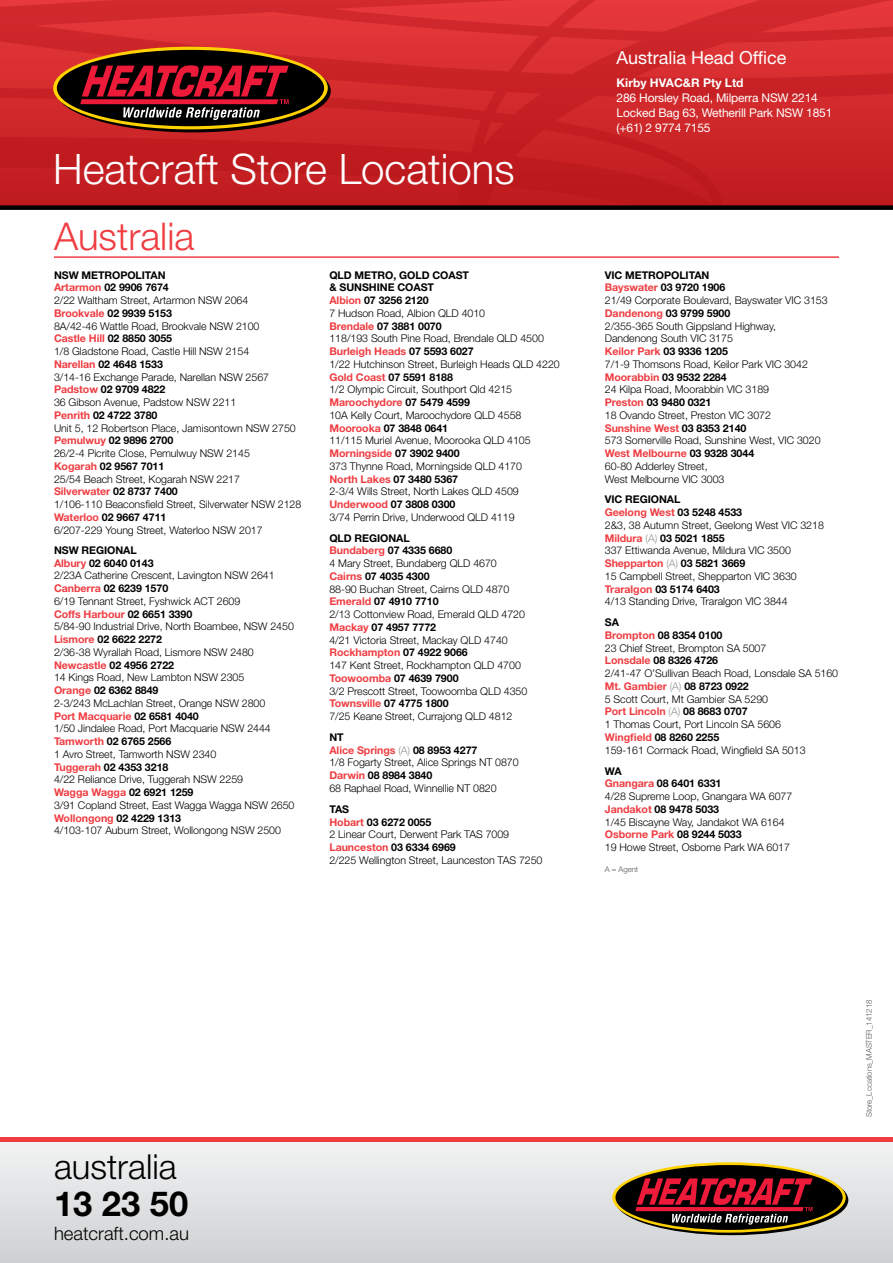
<style>
.page{position:relative;width:893px;height:1263px;background:#fff}
.page>*{position:absolute;margin:0;border:0;box-sizing:border-box;transform-origin:0 0}
.t1{font:300 42px "Helvetica Neue LT Std";color:#fff}
.t2{font:300 38.25px "Helvetica Neue LT Std";color:#ef3d42}
.t3{font:300 34.5px "Helvetica Neue LT Std";color:#000}
.t4{font:700 34.5px "Helvetica Neue LT Std";color:#000}
.t5{font:300 18.45px "Helvetica Neue LT Std";color:#000}
.t6{font:18px "Helvetica Neue LT Std";color:#fff}
.t7{font:12px/15px "Helvetica Neue LT Std";letter-spacing:-.015em;color:#fff}
.t8{font:700 12px "Helvetica Neue LT Std";color:#fff}
.t9{font:300 10.65px/12.8px "Helvetica Neue LT Std";letter-spacing:-.005em;color:#000}
.t10{font:300 7.8px "Helvetica Neue LT Std";letter-spacing:-.005em;color:#58595b}
.s1{font-weight:700}
.s2{font-weight:700;color:#ef3d42}
.s3{color:#939598}
</style>
<div class="page">
<hr style="left:54px;top:256px;width:785px;height:2px;background:#ef3d42">
<svg style="left:0;top:0;width:893px;height:205px;background:#cd2629"></svg>
<svg style="left:56px;top:50px;width:275px;height:82px"></svg>
<svg style="left:53px;top:47px;width:275px;height:82px;background:#eec300"></svg>
<div style="left:57px;top:50px;width:267px;height:76px;background:#000;border-radius:50%"></div>
<svg style="left:80px;top:65px;width:209px;height:55px"></svg>
<div style="left:0;top:205px;width:893px;height:5px;background:#000"></div>
<div style="left:0;top:1141px;width:893px;height:122px;background:linear-gradient(to bottom,#f2f3f3,#cfd0d2)"></div>
<hr style="left:0;top:1137px;width:893px;height:4px;background:#ef3d42">
<svg style="left:615px;top:1165px;width:233px;height:70px"></svg>
<svg style="left:612px;top:1162px;width:234px;height:70px"></svg>
<div style="left:615px;top:1165px;width:228px;height:65px;background:#000;border-radius:50%"></div>
<svg style="left:635px;top:1178px;width:178px;height:46px"></svg>
<h1 class="t1" style="left:53px;top:144px;width:463px">Heatcraft Store Locations</h1>
<h2 class="t2" style="left:54px;top:212px;width:142px">Australia</h2>
<p class="t9" style="left:54px;top:268px;width:249px"><span class="s1">NSW METROPOLITAN<br></span><span class="s2">Artarmon</span> <span class="s1">02 9906 7674<br></span>2/22 Waltham Street, Artarmon NSW 2064<br><span class="s2">Brookvale</span> <span class="s1">02 9939 5153<br></span>8A/42-46 Wattle Road, Brookvale NSW 2100<br><span class="s2">Castle Hill</span> <span class="s1">02 8850 3055<br></span>1/8 Gladstone Road, Castle Hill NSW 2154<br><span class="s2">Narellan</span> <span class="s1">02 4648 1533<br></span>3/14-16 Exchange Parade, Narellan NSW 2567<br><span class="s2">Padstow</span> <span class="s1">02 9709 4822<br></span>36 Gibson Avenue, Padstow NSW 2211<br><span class="s2">Penrith</span> <span class="s1">02 4722 3780<br></span>Unit 5, 12 Robertson Place, Jamisontown NSW 2750<br><span class="s2">Pemulwuy</span> <span class="s1">02 9896 2700<br></span>26/2-4 Picrite Close, Pemulwuy NSW 2145<br><span class="s2">Kogarah</span> <span class="s1">02 9567 7011<br></span>25/54 Beach Street, Kogarah NSW 2217<br><span class="s2">Silverwater</span> <span class="s1">02 8737 7400<br></span>1/106-110 Beaconsfield Street, Silverwater NSW 2128<br><span class="s2">Waterloo</span> <span class="s1">02 9667 4711<br></span>6/207-229 Young Street, Waterloo NSW 2017</p>
<p class="t9" style="left:54px;top:543px;width:242px"><span class="s1">NSW REGIONAL<br></span><span class="s2">Albury</span> <span class="s1">02 6040 0143<br></span>2/23A Catherine Crescent, Lavington NSW 2641<br><span class="s2">Canberra</span> <span class="s1">02 6239 1570<br></span>6/19 Tennant Street, Fyshwick ACT 2609<br><span class="s2">Coffs Harbour</span> <span class="s1">02 6651 3390<br></span>5/84-90 Industrial Drive, North Boambee, NSW 2450<br><span class="s2">Lismore</span> <span class="s1">02 6622 2272<br></span>2/36-38 Wyrallah Road, Lismore NSW 2480<br><span class="s2">Newcastle</span> <span class="s1">02 4956 2722<br></span>14 Kings Road, New Lambton NSW 2305<br><span class="s2">Orange</span> <span class="s1">02 6362 8849<br></span>2-3/243 McLachlan Street, Orange NSW 2800<br><span class="s2">Port Macquarie</span> <span class="s1">02 6581 4040<br></span>1/50 Jindalee Road, Port Macquarie NSW 2444<br><span class="s2">Tamworth</span> <span class="s1">02 6765 2566<br></span>1 Avro Street, Tamworth NSW 2340<br><span class="s2">Tuggerah</span> <span class="s1">02 4353 3218<br></span>4/22 Reliance Drive, Tuggerah NSW 2259<br><span class="s2">Wagga Wagga</span> <span class="s1">02 6921 1259<br></span>3/91 Copland Street, East Wagga Wagga NSW 2650<br><span class="s2">Wollongong</span> <span class="s1">02 4229 1313<br></span>4/103-107 Auburn Street, Wollongong NSW 2500</p>
<p class="t9" style="left:329px;top:268px;width:232px"><span class="s1">QLD METRO, GOLD COAST<br>&amp; SUNSHINE COAST<br></span><span class="s2">Albion</span> <span class="s1">07 3256 2120<br></span>7 Hudson Road, Albion QLD 4010<br><span class="s2">Brendale</span> <span class="s1">07 3881 0070<br></span>118/193 South Pine Road, Brendale QLD 4500<br><span class="s2">Burleigh Heads</span> <span class="s1">07 5593 6027<br></span>1/22 Hutchinson Street, Burleigh Heads QLD 4220<br><span class="s2">Gold Coast</span> <span class="s1">07 5591 8188<br></span>1/2 Olympic Circuit, Southport Qld 4215<br><span class="s2">Maroochydore</span> <span class="s1">07 5479 4599<br></span>10A Kelly Court, Maroochydore QLD 4558<br><span class="s2">Moorooka</span> <span class="s1">07 3848 0641<br></span>11/115 Muriel Avenue, Moorooka QLD 4105<br><span class="s2">Morningside</span> <span class="s1">07 3902 9400<br></span>373 Thynne Road, Morningside QLD 4170<br><span class="s2">North Lakes</span> <span class="s1">07 3480 5367<br></span>2-3/4 Wills Street, North Lakes QLD 4509<br><span class="s2">Underwood</span> <span class="s1">07 3808 0300<br></span>3/74 Perrin Drive, Underwood QLD 4119</p>
<p class="t9" style="left:329px;top:531px;width:199px"><span class="s1">QLD REGIONAL<br></span><span class="s2">Bundaberg</span> <span class="s1">07 4335 6680<br></span>4 Mary Street, Bundaberg QLD 4670<br><span class="s2">Cairns</span> <span class="s1">07 4035 4300<br></span>88-90 Buchan Street, Cairns QLD 4870<br><span class="s2">Emerald</span> <span class="s1">07 4910 7710<br></span>2/13 Cottonview Road, Emerald QLD 4720<br><span class="s2">Mackay</span> <span class="s1">07 4957 7772<br></span>4/21 Victoria Street, Mackay QLD 4740<br><span class="s2">Rockhampton</span> <span class="s1">07 4922 9066<br></span>147 Kent Street, Rockhampton QLD 4700<br><span class="s2">Toowoomba</span> <span class="s1">07 4639 7900<br></span>3/2 Prescott Street, Toowoomba QLD 4350<br><span class="s2">Townsville</span> <span class="s1">07 4775 1800<br></span>7/25 Keane Street, Currajong QLD 4812</p>
<p class="t9" style="left:329px;top:730px;width:191px"><span class="s1">NT<br></span><span class="s2">Alice Springs</span> <span class="s3">(A)</span> <span class="s1">08 8953 4277<br></span>1/8 Fogarty Street, Alice Springs NT 0870<br><span class="s2">Darwin</span> <span class="s1">08 8984 3840<br></span>68 Raphael Road, Winnellie NT 0820</p>
<p class="t9" style="left:329px;top:802px;width:215px"><span class="s1">TAS<br></span><span class="s2">Hobart</span> <span class="s1">03 6272 0055<br></span>2 Linear Court, Derwent Park TAS 7009<br><span class="s2">Launceston</span> <span class="s1">03 6334 6969<br></span>2/225 Wellington Street, Launceston TAS 7250</p>
<h3 class="t6" style="left:617px;top:47px;width:172px">Australia Head Office</h3>
<p class="t8" style="left:617px;top:76px;width:129px">Kirby HVAC&amp;R Pty Ltd</p>
<p class="t7" style="left:617px;top:90px;width:217px">286 Horsley Road, Milperra NSW 2214<br>Locked Bag 63, Wetherill Park NSW 1851 (+61) 2 9774 7155</p>
<p class="t9" style="left:605px;top:268px;width:224px"><span class="s1">VIC METROPOLITAN<br></span><span class="s2">Bayswater</span> <span class="s1">03 9720 1906<br></span>21/49 Corporate Boulevard, Bayswater VIC 3153<br><span class="s2">Dandenong</span> <span class="s1">03 9799 5900<br></span>2/355-365 South Gippsland Highway,<br>Dandenong South VIC 3175<br><span class="s2">Keilor Park</span> <span class="s1">03 9336 1205<br></span>7/1-9 Thomsons Road, Keilor Park VIC 3042<br><span class="s2">Moorabbin</span> <span class="s1">03 9532 2284<br></span>24 Kilpa Road, Moorabbin VIC 3189<br><span class="s2">Preston</span> <span class="s1">03 9480 0321<br></span>18 Ovando Street, Preston VIC 3072<br><span class="s2">Sunshine West</span> <span class="s1">03 8353 2140<br></span>573 Somerville Road, Sunshine West, VIC 3020<br><span class="s2">West Melbourne</span> <span class="s1">03 9328 3044<br></span>60-80 Adderley Street,<br>West Melbourne VIC 3003</p>
<p class="t9" style="left:605px;top:493px;width:221px"><span class="s1">VIC REGIONAL<br></span><span class="s2">Geelong West</span> <span class="s1">03 5248 4533<br></span>2&amp;3, 38 Autumn Street, Geelong West VIC 3218<br><span class="s2">Mildura</span> <span class="s3">(A)</span> <span class="s1">03 5021 1855<br></span>337 Ettiwanda Avenue, Mildura VIC 3500<br><span class="s2">Shepparton</span> <span class="s3">(A)</span> <span class="s1">03 5821 3669<br></span>15 Campbell Street, Shepparton VIC 3630<br><span class="s2">Traralgon</span> <span class="s1">03 5174 6403<br></span>4/13 Standing Drive, Traralgon VIC 3844</p>
<p class="t9" style="left:605px;top:616px;width:235px"><span class="s1">SA<br></span><span class="s2">Brompton</span> <span class="s1">08 8354 0100<br></span>23 Chief Street, Brompton SA 5007<br><span class="s2">Lonsdale</span> <span class="s1">08 8326 4726<br></span>2/41-47 O’Sullivan Beach Road, Lonsdale SA 5160<br><span class="s2">Mt. Gambier</span> <span class="s3">(A)</span> <span class="s1">08 8723 0922<br></span>5 Scott Court, Mt Gambier SA 5290<br><span class="s2">Port Lincoln</span> <span class="s3">(A)</span> <span class="s1">08 8683 0707<br></span>1 Thomas Court, Port Lincoln SA 5606<br><span class="s2">Wingfield</span> <span class="s1">08 8260 2255<br></span>159-161 Cormack Road, Wingfield SA 5013</p>
<p class="t9" style="left:605px;top:764px;width:189px"><span class="s1">WA<br></span><span class="s2">Gnangara</span> <span class="s1">08 6401 6331<br></span>4/28 Supreme Loop, Gnangara WA 6077<br><span class="s2">Jandakot</span> <span class="s1">08 9478 5033<br></span>1/45 Biscayne Way, Jandakot WA 6164<br><span class="s2">Osborne Park</span> <span class="s1">08 9244 5033<br></span>19 Howe Street, Osborne Park WA 6017</p>
<p class="t10" style="left:605px;top:864px;width:35px">A = Agent</p>
<h3 class="t3" style="left:54px;top:1145px;width:124px">australia</h3>
<h3 class="t4" style="left:54px;top:1183px;width:136px">13 23 50</h3>
<h3 class="t5" style="left:54px;top:1222px;width:136px">heatcraft.com.au</h3>
<p class="t10" style="left:864px;top:1117px;width:119px;rotate:-90deg">Store_Lccations_MASTER_141218</p>
</div>
